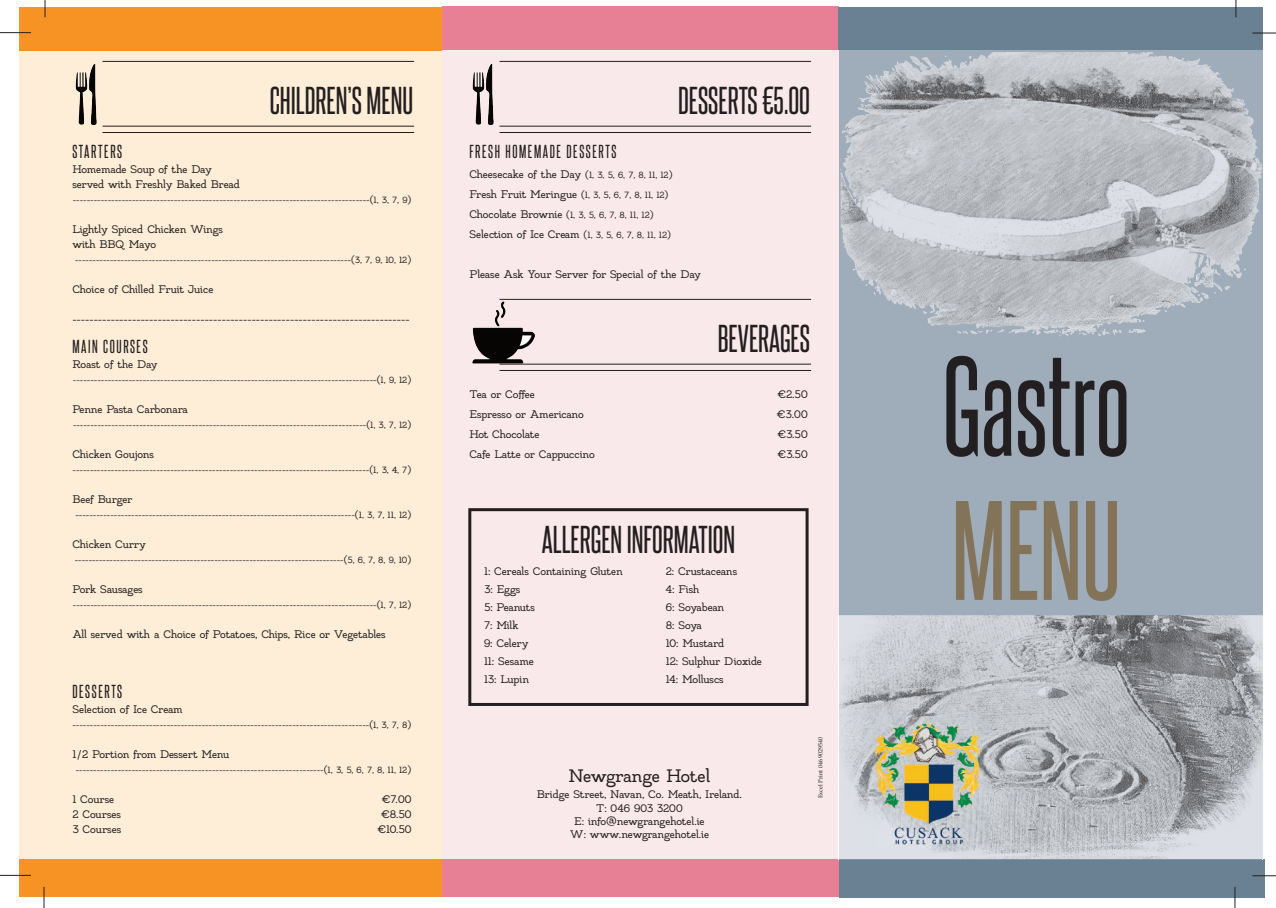
<style>
.page{position:relative;width:1276px;height:908px;background:#fff}
.page>*{position:absolute;margin:0;border:0;box-sizing:border-box;transform-origin:0 0}
.t1{font:120px "Steelfish Rg";color:#231f20}
.t2{font:120px "Steelfish Rg";color:#837459}
.t3{font:33px "Steelfish Rg";color:#231f20}
.t4{font:18px "MADE Likes Slab";letter-spacing:-.045em;color:#231f20}
.t5{font:16px "Steelfish Rg";letter-spacing:.1em;color:#231f20}
.t6{font:11px/13.3px "MADE Likes Slab";letter-spacing:-.02em;color:#231f20}
.t7{font:11px "MADE Likes Slab";letter-spacing:-.04em;color:#231f20}
.t8{font:11px "MADE Likes Slab";letter-spacing:-.045em;color:#231f20}
.t9{font:9px "MADE Likes Slab";letter-spacing:-.01em;color:#231f20}
.t10{font:6px "Palatino";color:#231f20}
.s1{font-family:"Lucida Grande"}
.s2{font-size:11px}
.s3{font-size:9px}
</style>
<div class="page">
<div style="left:19px;top:34px;width:423px;height:841px;background:#feedd7"></div>
<div style="left:19px;top:7px;width:424px;height:43px;background:#f79324"></div>
<div style="left:19px;top:858px;width:423px;height:38px;background:#f79324"></div>
<hr style="left:103px;top:61px;width:311px;height:1px;background:#231f20">
<hr style="left:103px;top:126px;width:311px;height:1px;background:#231f20">
<hr style="left:103px;top:132px;width:311px;height:1px;background:#231f20">
<img style="left:76px;top:64px;width:21px;height:61px">
<div style="left:442px;top:34px;width:397px;height:841px;background:#fae9ea"></div>
<div style="left:442px;top:7px;width:397px;height:43px;background:#e77f95"></div>
<div style="left:442px;top:858px;width:396px;height:38px;background:#e77f95"></div>
<hr style="left:499px;top:61px;width:312px;height:1px;background:#231f20">
<hr style="left:499px;top:126px;width:312px;height:1px;background:#231f20">
<hr style="left:499px;top:132px;width:312px;height:1px;background:#231f20">
<img style="left:473px;top:64px;width:20px;height:61px">
<hr style="left:499px;top:299px;width:312px;height:1px;background:#231f20">
<hr style="left:499px;top:363px;width:312px;height:1px;background:#231f20">
<hr style="left:499px;top:370px;width:312px;height:1px;background:#231f20">
<img style="left:472px;top:301px;width:63px;height:62px">
<svg style="left:839px;top:50px;width:424px;height:565px;background:#a9b2bd"></svg>
<div style="left:839px;top:7px;width:424px;height:43px;background:#698193"></div>
<div style="left:839px;top:858px;width:425px;height:39px;background:#698193"></div>
<div style="left:468px;top:508px;width:340px;height:197px;border:3px solid #231f20"></div>
<img style="left:839px;top:615px;width:424px;height:243px">
<img style="left:867px;top:716px;width:121px;height:131px">
<img style="left:840px;top:55px;width:120px;height:153px">
<svg style="left:45px;top:0;width:1px;height:17px"></svg>
<svg style="left:1235px;top:0;width:1px;height:17px"></svg>
<svg style="left:44px;top:886px;width:1px;height:21px"></svg>
<svg style="left:1234px;top:887px;width:1px;height:20px"></svg>
<hr style="left:0;top:32px;width:31px;height:1px;background:#231f20">
<hr style="left:0;top:874px;width:31px;height:1px;background:#231f20">
<svg style="left:1252px;top:33px;width:24px;height:1px"></svg>
<h2 class="t3" style="left:270px;top:80px;width:145px">CHILDREN’S MENU</h2>
<h3 class="t5" style="left:72px;top:141px;width:51px">STARTERS</h3>
<p class="t6" style="left:72px;top:163px;width:169px;line-height:15px">Homemade Soup of the Day served with Freshly Baked Bread</p>
<p class="t9" style="left:73px;top:196px;width:340px">-------------------------------------------------------------------------------------(1, 3, 7, 9)</p>
<p class="t6" style="left:72px;top:223px;width:152px;line-height:15px">Lightly Spiced Chicken Wings with BBQ Mayo</p>
<p class="t9" style="left:75px;top:256px;width:337px">-------------------------------------------------------------------------------(3, 7, 9, 10, 12)</p>
<p class="t6" style="left:72px;top:283px;width:143px">Choice of Chilled Fruit Juice</p>
<p class="t6" style="left:72px;top:313px;width:339px">-------------------------------------------------------------------------------</p>
<h3 class="t5" style="left:72px;top:336px;width:77px">MAIN COURSES</h3>
<p class="t6" style="left:72px;top:358px;width:87px">Roast of the Day</p>
<p class="t9" style="left:73px;top:376px;width:340px">---------------------------------------------------------------------------------------(1, 9, 12)</p>
<p class="t6" style="left:72px;top:403px;width:117px">Penne Pasta Carbonara</p>
<p class="t9" style="left:73px;top:421px;width:340px">------------------------------------------------------------------------------------(1, 3, 7, 12)</p>
<p class="t6" style="left:72px;top:448px;width:83px">Chicken Goujons</p>
<p class="t9" style="left:73px;top:466px;width:340px">-------------------------------------------------------------------------------------(1, 3, 4, 7)</p>
<p class="t6" style="left:72px;top:493px;width:62px">Beef Burger</p>
<p class="t9" style="left:75px;top:511px;width:337px">--------------------------------------------------------------------------------(1, 3, 7, 11, 12)</p>
<p class="t6" style="left:72px;top:538px;width:75px">Chicken Curry</p>
<p class="t9" style="left:75px;top:556px;width:338px">-----------------------------------------------------------------------------(5, 6, 7, 8, 9, 10)</p>
<p class="t6" style="left:72px;top:583px;width:72px">Pork Sausages</p>
<p class="t9" style="left:73px;top:601px;width:340px">---------------------------------------------------------------------------------------(1, 7, 12)</p>
<p class="t6" style="left:72px;top:628px;width:315px">All served with a Choice of Potatoes, Chips, Rice or Vegetables</p>
<h3 class="t5" style="left:72px;top:681px;width:51px">DESSERTS</h3>
<p class="t6" style="left:72px;top:703px;width:112px">Selection of Ice Cream</p>
<p class="t9" style="left:72px;top:721px;width:340px">-------------------------------------------------------------------------------------(1, 3, 7, 8)</p>
<p class="t6" style="left:72px;top:748px;width:158px">1<span class="s1">/</span>2 Portion from Dessert Menu</p>
<p class="t9" style="left:76px;top:766px;width:337px">-----------------------------------------------------------------------(1, 3, 5, 6, 7, 8, 11, 12)</p>
<p class="t6" style="left:72px;top:793px;width:43px">1 Course</p>
<p class="t6" style="left:382px;top:793px;width:31px">€7.00</p>
<p class="t6" style="left:72px;top:808px;width:50px">2 Courses</p>
<p class="t6" style="left:381px;top:808px;width:32px">€8.50</p>
<p class="t6" style="left:72px;top:823px;width:50px">3 Courses</p>
<p class="t6" style="left:377px;top:823px;width:36px">€10.50</p>
<h2 class="t3" style="left:678px;top:80px;width:134px">DESSERTS€5.00</h2>
<h3 class="t5" style="left:469px;top:141px;width:149px">FRESH HOMEMADE DESSERTS</h3>
<p class="t9" style="left:469px;top:171px;width:205px"><span class="s2">Cheesecake of the Day</span> (1, 3, 5, 6, 7, 8, 11, 12)</p>
<p class="t9" style="left:469px;top:191px;width:201px"><span class="s2">Fresh Fruit Meringue</span> (1, 3, 5, 6, 7, 8, 11, 12)</p>
<p class="t9" style="left:469px;top:211px;width:186px"><span class="s2">Chocolate Brownie</span> (1, 3, 5, 6, 7, 8, 11, 12)</p>
<p class="t6" style="left:469px;top:228px;width:203px">Selection of Ice Cream <span class="s3">(1, 3, 5, 6, 7, 8, 11, 12)</span></p>
<p class="t6" style="left:469px;top:268px;width:233px">Please Ask Your Server for Special of the Day</p>
<h2 class="t3" style="left:718px;top:318px;width:94px">BEVERAGES</h2>
<p class="t6" style="left:469px;top:388px;width:67px">Tea or Coffee</p>
<p class="t6" style="left:777px;top:388px;width:32px">€2.50</p>
<p class="t6" style="left:469px;top:408px;width:116px">Espresso or Americano</p>
<p class="t6" style="left:777px;top:408px;width:32px">€3.00</p>
<p class="t6" style="left:469px;top:428px;width:72px">Hot Chocolate</p>
<p class="t6" style="left:777px;top:428px;width:32px">€3.50</p>
<p class="t6" style="left:469px;top:448px;width:127px">Cafe Latte or Cappuccino</p>
<p class="t6" style="left:777px;top:448px;width:32px">€3.50</p>
<h2 class="t3" style="left:542px;top:518px;width:195px">ALLERGENINFORMATION</h2>
<p class="t6" style="left:484px;top:565px;width:140px">1: Cereals Containing Gluten</p>
<p class="t6" style="left:666px;top:565px;width:73px">2: Crustaceans</p>
<p class="t6" style="left:484px;top:583px;width:38px">3: Eggs</p>
<p class="t6" style="left:666px;top:583px;width:35px">4: Fish</p>
<p class="t8" style="left:484px;top:603px;width:52px">5: Peanuts</p>
<p class="t7" style="left:666px;top:603px;width:60px">6: Soyabean</p>
<p class="t6" style="left:484px;top:619px;width:36px">7: Milk</p>
<p class="t6" style="left:666px;top:619px;width:38px">8: Soya</p>
<p class="t6" style="left:484px;top:637px;width:46px">9: Celery</p>
<p class="t6" style="left:666px;top:637px;width:60px">10: Mustard</p>
<p class="t6" style="left:484px;top:655px;width:51px">11: Sesame</p>
<p class="t6" style="left:666px;top:655px;width:98px">12: Sulphur Dioxide</p>
<p class="t6" style="left:484px;top:673px;width:47px">13: Lupin</p>
<p class="t6" style="left:666px;top:673px;width:59px">14: Molluscs</p>
<h3 class="t4" style="left:568px;top:768px;width:144px">Newgrange Hotel</h3>
<p class="t6" style="left:537px;top:788px;width:206px;text-align:center">Bridge Street, Navan, Co. Meath, Ireland.<br>T: 046 903 3200<br>E: info@newgrangehotel.ie<br>W: www.newgrangehotel.ie</p>
<p class="t10" style="left:818px;top:798px;width:63px;rotate:-90deg">Excel Print 046 9029540</p>
<h1 class="t1" style="left:942px;top:333px;width:189px">GASTRO</h1>
<h1 class="t2" style="left:952px;top:477px;width:171px">MENU</h1>
</div>
